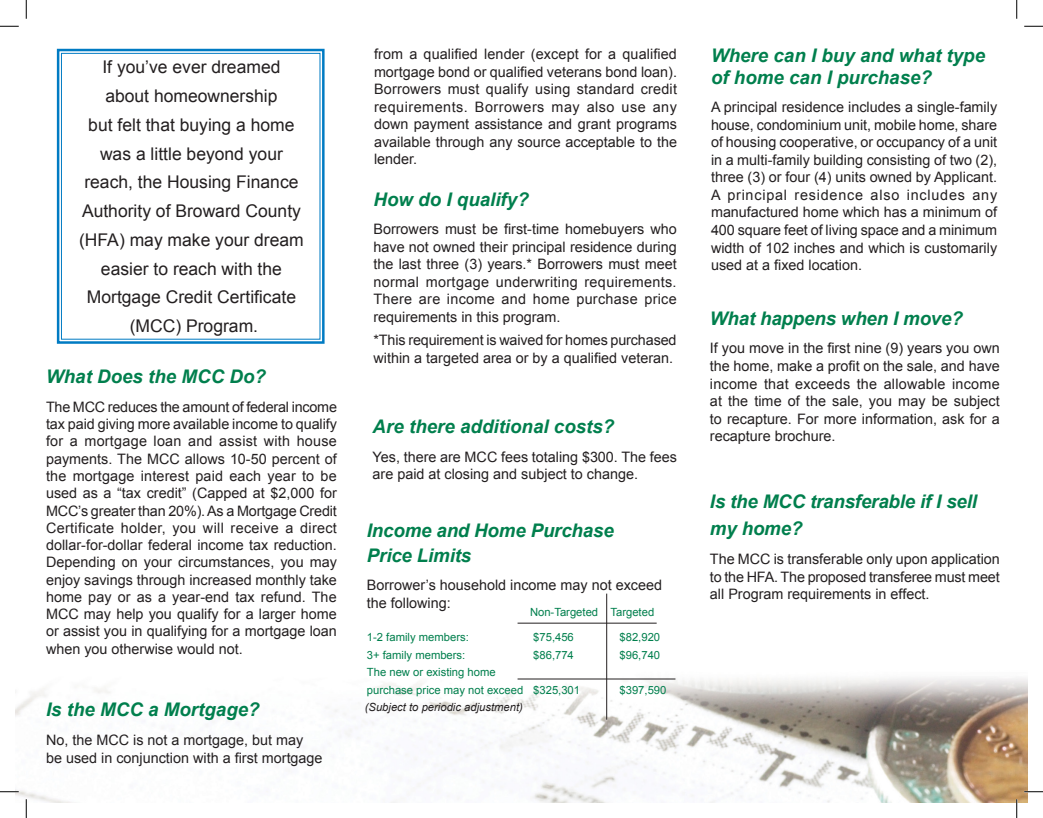
<style>
.page{position:relative;width:1043px;height:818px;background:#fff}
.page>*{position:absolute;margin:0;border:0;box-sizing:border-box;transform-origin:0 0}
.t1{font:italic 700 18.75px/21.2px "Arial";color:#007f4d}
.t2{font:17.5px/28.8px "Arial";color:#231f20;text-align:center}
.t3{font:14.38px/17.5px "Arial";color:#231f20;text-align:justify}
.t4{font:11.25px/17.5px "Arial";color:#007f4d}
.t5{font:italic 11.25px "Arial";color:#231f20}
</style>
<div class="page">
<img style="left:15px;top:651px;width:1013px;height:151px">
<svg style="left:56px;top:48px;width:269px;height:296px"></svg>
<div style="left:61px;top:53px;width:259px;height:286px;border:1px solid #007bc3"></div>
<hr style="left:606px;top:593px;width:1px;height:126px;background:#231f20">
<hr style="left:517px;top:622px;width:139px;height:1px;background:#231f20">
<hr style="left:517px;top:678px;width:158px;height:1px;background:#231f20">
<svg style="left:0;top:25px;width:19px;height:2px"></svg>
<svg style="left:1024px;top:25px;width:18px;height:2px"></svg>
<svg style="left:0;top:790px;width:19px;height:2px"></svg>
<svg style="left:1024px;top:790px;width:18px;height:2px"></svg>
<svg style="left:25px;top:0;width:2px;height:19px"></svg>
<svg style="left:25px;top:799px;width:2px;height:19px"></svg>
<svg style="left:1016px;top:0;width:1px;height:19px"></svg>
<svg style="left:1015px;top:799px;width:2px;height:19px"></svg>
<p class="t2" style="left:79px;top:53px;width:226px">If you’ve ever dreamed about homeownership<br>but felt that buying a home was a little beyond your reach, the Housing Finance<br>Authority of Broward County (HFA) may make your dream easier to reach with the<br>Mortgage Credit Certificate (MCC) Program.</p>
<p class="t3" style="left:374px;top:46px;width:304px">from a qualified lender (except for a qualified mortgage bond or qualified veterans bond loan).<br>Borrowers must qualify using standard credit requirements. Borrowers may also use any down payment assistance and grant programs available through any source acceptable to the lender.</p>
<p class="t1" style="left:373px;top:189px;width:157px">How do I qualify?</p>
<p class="t3" style="left:373px;top:221px;width:305px">Borrowers must be first-time homebuyers who have not owned their principal residence during the last three (3) years.* Borrowers must meet normal mortgage underwriting requirements.<br>There are income and home purchase price requirements in this program.</p>
<p class="t3" style="left:373px;top:331px;width:304px">*This requirement is waived for homes purchased within a targeted area or by a qualified veteran.</p>
<p class="t1" style="left:46px;top:367px;width:221px">What Does the MCC Do?</p>
<p class="t3" style="left:46px;top:398px;width:292px">The MCC reduces the amount of federal income tax paid giving more available income to qualify for a mortgage loan and assist with house payments. The MCC allows 10-50 percent of the mortgage interest paid each year to be used as a “tax credit” (Capped at $2,000 for MCC’s greater than 20%). As a Mortgage Credit Certificate holder, you will receive a direct dollar-for-dollar federal income tax reduction.<br>Depending on your circumstances, you may enjoy savings through increased monthly take home pay or as a year-end tax refund. The MCC may help you qualify for a larger home or assist you in qualifying for a mortgage loan when you otherwise would not.</p>
<p class="t1" style="left:46px;top:699px;width:215px">Is the MCC a Mortgage?</p>
<p class="t3" style="left:46px;top:731px;width:278px">No, the MCC is not a mortgage, but may be used in conjunction with a first mortgage</p>
<p class="t1" style="left:372px;top:416px;width:243px">Are there additional costs?</p>
<p class="t3" style="left:372px;top:448px;width:306px">Yes, there are MCC fees totaling $300. The fees are paid at closing and subject to change.</p>
<p class="t1" style="left:367px;top:518px;width:248px;line-height:25px">Income and Home Purchase<br>Price Limits</p>
<p class="t3" style="left:367px;top:576px;width:297px">Borrower’s household income may not exceed the following:</p>
<p class="t4" style="left:367px;top:628px;width:103px">1-2 family members:</p>
<p class="t4" style="left:533px;top:628px;width:42px">$75,456</p>
<p class="t4" style="left:619px;top:628px;width:42px">$82,920</p>
<p class="t4" style="left:367px;top:646px;width:100px">3+ family members:</p>
<p class="t4" style="left:533px;top:646px;width:42px">$86,774</p>
<p class="t4" style="left:619px;top:646px;width:42px">$96,740</p>
<p class="t4" style="left:367px;top:663px;width:215px">The new or existing home<br>purchase price may not exceed $325,301</p>
<p class="t4" style="left:530px;top:603px;width:126px">Non-Targeted Targeted</p>
<p class="t4" style="left:619px;top:681px;width:48px">$397,590</p>
<p class="t5" style="left:365px;top:699px;width:160px">(Subject to periodic adjustment)</p>
<p class="t1" style="left:711px;top:46px;width:276px">Where can I buy and what type of home can I purchase?</p>
<p class="t3" style="left:711px;top:99px;width:288px">A principal residence includes a single-family house, condominium unit, mobile home, share of housing cooperative, or occupancy of a unit in a multi-family building consisting of two (2), three (3) or four (4) units owned by Applicant.<br>A principal residence also includes any manufactured home which has a minimum of 400 square feet of living space and a minimum width of 102 inches and which is customarily used at a fixed location.</p>
<p class="t1" style="left:710px;top:308px;width:254px">What happens when I move?</p>
<p class="t3" style="left:710px;top:340px;width:291px">If you move in the first nine (9) years you own the home, make a profit on the sale, and have income that exceeds the allowable income at the time of the sale, you may be subject to recapture. For more information, ask for a recapture brochure.</p>
<p class="t1" style="left:710px;top:489px;width:268px;line-height:27px">Is the MCC transferable if I sell my home?</p>
<p class="t3" style="left:710px;top:550px;width:291px">The MCC is transferable only upon application to the HFA. The proposed transferee must meet all Program requirements in effect.</p>
</div>
